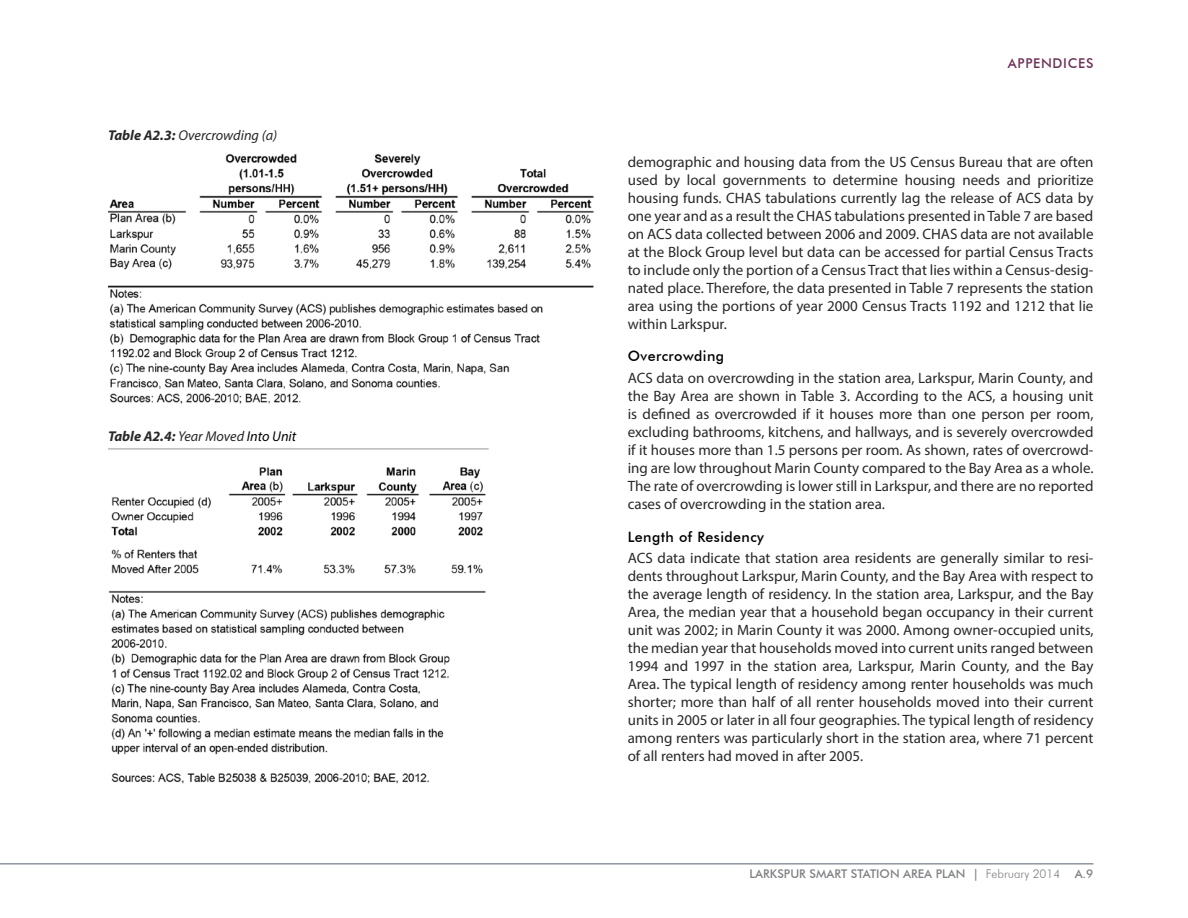
<style>
.page{position:relative;width:1188px;height:918px;background:#fff}
.page>*{position:absolute;margin:0;border:0;box-sizing:border-box;transform-origin:0 0}
.t1{font:15px/18px "Myriad Pro";color:#292829;text-align:justify}
.t2{font:500 14.25px "Futura BT";letter-spacing:.03em;color:#000}
.t3{font:italic 700 14.25px "Myriad Pro";color:#292829}
.t4{font:italic 14.25px "Myriad Pro";color:#292829}
.t5{font:500 13.5px "Futura BT";color:#6d3257}
.t6{font:500 12px "Futura BT";color:#808285}
.s1{font-weight:700}
.s2{font-weight:400}
.s3{font-weight:400;color:#000}
.s4{font-weight:300}
</style>
<div class="page">
<hr style="left:0;top:864px;width:1094px;height:1px;background:#53626f">
<img style="left:108px;top:153px;width:486px;height:251px">
<img style="left:108px;top:448px;width:381px;height:336px">
<p class="t4" style="left:108px;top:127px;width:171px"><span class="s1">Table A2.3:</span> Overcrowding (a)</p>
<p class="t3" style="left:108px;top:427px;width:190px">Table A2.4: <span class="s2">Year Moved</span> <span class="s3">Into Unit</span></p>
<p class="t5" style="left:1008px;top:55px;width:19px">Appen</p>
<p class="t5" style="left:1053px;top:55px;width:19px">dices</p>
<p class="t1" style="left:628px;top:152px;width:467px">demographic and housing data from the US Census Bureau that are often used by local governments to determine housing needs and prioritize housing funds. CHAS tabulations currently lag the release of ACS data by one year and as a result the CHAS tabulations presented in Table 7 are based on ACS data collected between 2006 and 2009. CHAS data are not available at the Block Group level but data can be accessed for partial Census Tracts to include only the portion of a Census Tract that lies within a Census-desig&shy;nated place. Therefore, the data presented in Table 7 represents the station area using the portions of year 2000 Census Tracts 1192 and 1212 that lie within Larkspur.</p>
<p class="t2" style="left:628px;top:347px;width:98px">Overcrowding</p>
<p class="t1" style="left:628px;top:369px;width:467px">ACS data on overcrowding in the station area, Larkspur, Marin County, and the Bay Area are shown in Table 3. According to the ACS, a housing unit is defined as overcrowded if it houses more than one person per room, excluding bathrooms, kitchens, and hallways, and is severely overcrowded if it houses more than 1.5 persons per room. As shown, rates of overcrowd&shy;ing are low throughout Marin County compared to the Bay Area as a whole.<br>The rate of overcrowding is lower still in Larkspur, and there are no reported cases of overcrowding in the station area.</p>
<p class="t2" style="left:628px;top:528px;width:138px">Length of Residency</p>
<p class="t1" style="left:628px;top:549px;width:467px">ACS data indicate that station area residents are generally similar to resi&shy;dents throughout Larkspur, Marin County, and the Bay Area with respect to the average length of residency. In the station area, Larkspur, and the Bay Area, the median year that a household began occupancy in their current unit was 2002; in Marin County it was 2000. Among owner-occupied units, the median year that households moved into current units ranged between 1994 and 1997 in the station area, Larkspur, Marin County, and the Bay Area. The typical length of residency among renter households was much shorter; more than half of all renter households moved into their current units in 2005 or later in all four geographies. The typical length of residency among renters was particularly short in the station area, where 71 percent of all renters had moved in after 2005.</p>
<p class="t6" style="left:750px;top:866px;width:345px">LARKSPUR SMART STATION AREA PLAN | <span class="s4">February 2014</span> A.9</p>
</div>
